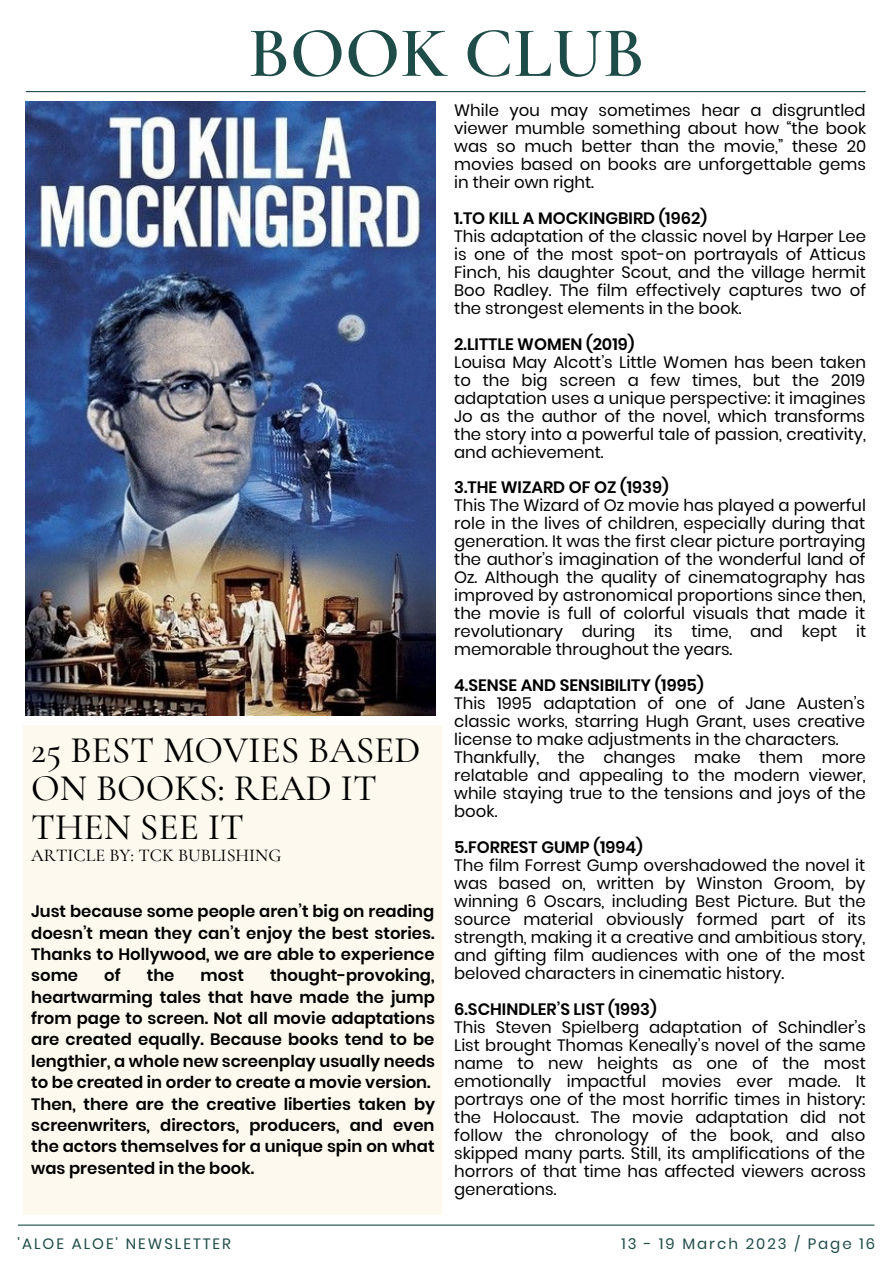
<style>
.page{position:relative;width:893px;height:1264px;background:#fff}
.page>*{position:absolute;margin:0;border:0;box-sizing:border-box;transform-origin:0 0}
.t1{font:600 72px "Cormorant Garamond";color:#1e4c48}
.t2{font:500 37.5px/38.2px "Cormorant Garamond";color:#000}
.t3{font:500 18px "Cormorant Garamond";color:#000}
.t4{font:16.5px/18px "Poppins";color:#000;text-align:justify}
.t5{font:600 16.5px/21.3px "Poppins";color:#000;text-align:justify}
.t6{font:15px "Poppins";letter-spacing:.135em;color:#1e4c48}
</style>
<div class="page">
<hr style="left:18px;top:1224px;width:856px;height:1px;background:#1e4c48">
<hr style="left:26px;top:91px;width:839px;height:1px;background:#1e4c48">
<div style="left:23px;top:725px;width:418px;height:489px;background:#fdf9ee"></div>
<img style="left:26px;top:102px;width:409px;height:613px">
<h1 class="t1" style="left:248px;top:9px;width:398px">BOOK CLUB</h1>
<h2 class="t2" style="left:31px;top:731px;width:391px">25 BEST MOVIES BASED<br>ON BOOKS: READ IT<br>THEN SEE IT</h2>
<p class="t3" style="left:31px;top:844px;width:251px">ARTICLE BY: TCK BUBLISHING</p>
<p class="t5" style="left:31px;top:900px;width:405px">Just because some people aren’t big on reading doesn’t mean they can’t enjoy the best stories.<br>Thanks to Hollywood, we are able to experience some</p>
<p class="t5" style="left:31px;top:964px;width:405px;text-align:left;text-indent:239px">thought-provoking, heartwarming tales that have made the jump from page to screen. Not all movie adaptations are created equally. Because books tend to be lengthier, a whole new screenplay usually needs to be created in order to create a movie version.<br>Then, there are the creative liberties taken by screenwriters, directors, producers, and even the actors themselves for a unique spin on what was presented in the book.</p>
<p class="t5" style="left:104px;top:964px;width:18px">of</p>
<p class="t5" style="left:147px;top:964px;width:29px">the</p>
<p class="t5" style="left:201px;top:964px;width:45px">most</p>
<p class="t4" style="left:454px;top:101px;width:413px">While you may sometimes hear a disgruntled viewer mumble something about how “the book was so much better than the movie,” these 20 movies based on books are unforgettable gems in their own right.</p>
<p class="t5" style="left:454px;top:207px;width:254px">1.TO KILL A MOCKINGBIRD (1962)</p>
<p class="t4" style="left:454px;top:227px;width:413px">This adaptation of the classic novel by Harper Lee is one of the most spot-on portrayals of Atticus Finch, his daughter Scout, and the village hermit Boo Radley. The film effectively captures two of the strongest elements in the book.</p>
<p class="t5" style="left:454px;top:333px;width:182px">2.LITTLE WOMEN (2019)</p>
<p class="t4" style="left:454px;top:353px;width:413px">Louisa May Alcott’s Little Women has been taken to the big screen a few times, but the 2019 adaptation uses a unique perspective: it imagines Jo as the author of the novel, which transforms the story into a powerful tale of passion, creativity, and achievement.</p>
<p class="t5" style="left:454px;top:477px;width:216px">3.THE WIZARD OF OZ (1939)</p>
<p class="t4" style="left:454px;top:496px;width:413px">This The Wizard of Oz movie has played a powerful role in the lives of children, especially during that generation. It was the first clear picture portraying the author’s imagination of the wonderful land of Oz. Although the quality of cinematography has improved by astronomical proportions since then, the movie is full of colorful visuals that made it revolutionary during its time, and kept it memorable throughout the years.</p>
<p class="t5" style="left:454px;top:675px;width:251px">4.SENSE AND SENSIBILITY (1995)</p>
<p class="t4" style="left:454px;top:694px;width:413px;text-align:left">This 1995 adaptation of one of Jane Austen’s classic works, starring Hugh Grant, uses creative license to make adjustments in the characters.<br>Thankfully, the changes make them more relatable and appealing to the modern viewer, while staying true to the tensions and joys of the book.</p>
<p class="t5" style="left:454px;top:837px;width:190px">5.FORREST GUMP (1994)</p>
<p class="t4" style="left:454px;top:856px;width:413px">The film Forrest Gump overshadowed the novel it was based on, written by Winston Groom, by winning 6 Oscars, including Best Picture. But the source material obviously formed part of its strength, making it a creative and ambitious story, and gifting film audiences with one of the most beloved characters in cinematic history.</p>
<p class="t5" style="left:454px;top:998px;width:204px">6.SCHINDLER’S LIST (1993)</p>
<p class="t4" style="left:454px;top:1018px;width:413px">This Steven Spielberg adaptation of Schindler’s List brought Thomas Keneally’s novel of the same name to new heights as one of the most emotionally impactful movies ever made. It portrays one of the most horrific times in history: the Holocaust. The movie adaptation did not follow the chronology of the book, and also skipped many parts. Still, its amplifications of the horrors of that time has affected viewers across generations.</p>
<p class="t6" style="left:18px;top:1233px;width:215px">'ALOE ALOE' NEWSLETTER</p>
<p class="t6" style="left:621px;top:1233px;width:255px">13 - 19 March 2023 / Page 16</p>
</div>
